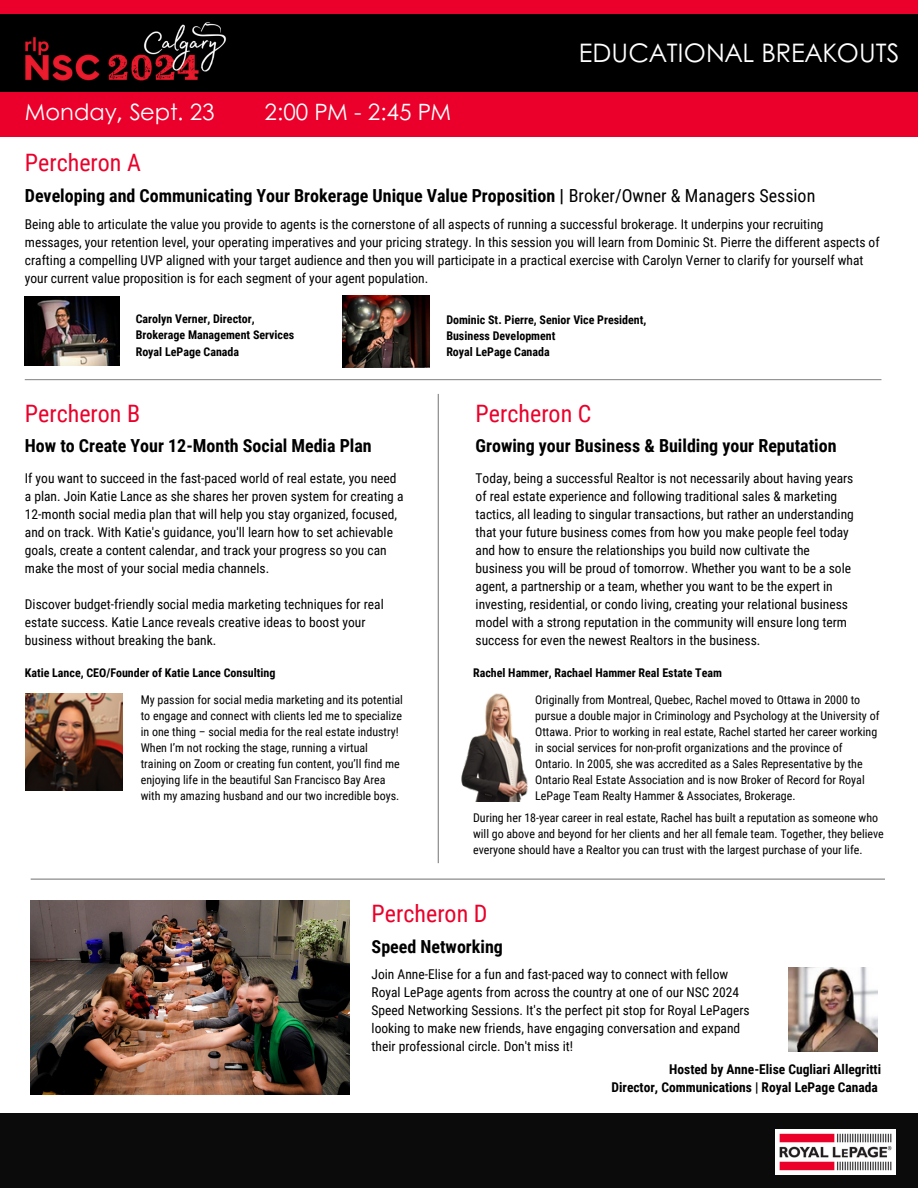
<style>
.page{position:relative;width:918px;height:1188px;background:#fff}
.page>*{position:absolute;margin:0;border:0;box-sizing:border-box;transform-origin:0 0}
.t1{font:25.5px "Century Gothic";color:#fff}
.t2{font:24px "Roboto Condensed";color:#ea002a}
.t3{font:22.5px "Century Gothic";color:#fff}
.t4{font:700 18px "Roboto Condensed";color:#000}
.t5{font:13.5px/18px "Roboto Condensed";color:#000}
.t6{font:700 13.5px/18px "Roboto Condensed";color:#000;text-align:right}
.t7{font:12px/16px "Roboto Condensed";color:#000}
.t8{font:700 12px "Roboto Condensed";color:#000}
.s1{font-weight:400}
</style>
<div class="page">
<div style="left:0;top:0;width:918px;height:136px;background:#ea002a"></div>
<div style="left:0;top:14px;width:918px;height:78px;background:#000"></div>
<hr style="left:25px;top:379px;width:856px;height:1px;background:#000">
<img style="left:25px;top:297px;width:94px;height:68px">
<img style="left:25px;top:693px;width:97px;height:97px">
<img style="left:461px;top:693px;width:67px;height:108px">
<img style="left:789px;top:967px;width:89px;height:85px">
<div style="left:0;top:1113px;width:917px;height:75px;background:#0b0b0b"></div>
<img style="left:775px;top:1129px;width:121px;height:45px">
<img style="left:25px;top:22px;width:202px;height:59px">
<img style="left:31px;top:901px;width:318px;height:193px">
<hr style="left:31px;top:879px;width:854px;height:1px;background:#000">
<hr style="left:438px;top:394px;width:1px;height:469px;background:#000">
<img style="left:342px;top:295px;width:87px;height:72px">
<p class="t3" style="left:25px;top:95px;width:191px">Monday, Sept. 23</p>
<p class="t3" style="left:265px;top:95px;width:188px">2:00 PM - 2:45 PM</p>
<p class="t1" style="left:579px;top:33px;width:322px">EDUCATIONAL BREAKOUTS</p>
<p class="t2" style="left:25px;top:149px;width:118px">Percheron A</p>
<p class="t4" style="left:25px;top:185px;width:792px">Developing and Communicating Your Brokerage Unique Value Proposition | <span class="s1">Broker/Owner &amp; Managers Session</span></p>
<p class="t5" style="left:25px;top:215px;width:856px">Being able to articulate the value you provide to agents is the cornerstone of all aspects of running a successful brokerage. It underpins your recruiting messages, your retention level, your operating imperatives and your pricing strategy. In this session you will learn from Dominic St. Pierre the different aspects of crafting a compelling UVP aligned with your target audience and then you will participate in a practical exercise with Carolyn Verner to clarify for yourself what your current value proposition is for each segment of your agent population.</p>
<h2 class="t8" style="left:446px;top:313px;width:202px">Dominic St. Pierre, Senior Vice President,</h2>
<h4 class="t8" style="left:446px;top:329px;width:111px">Business Development</h4>
<p class="t8" style="left:446px;top:345px;width:105px">Royal LePage Canada</p>
<p class="t8" style="left:136px;top:312px;width:121px">Carolyn Verner, Director,</p>
<p class="t8" style="left:136px;top:328px;width:160px">Brokerage Management Services</p>
<p class="t8" style="left:136px;top:345px;width:105px">Royal LePage Canada</p>
<p class="t2" style="left:25px;top:400px;width:117px">Percheron B</p>
<p class="t4" style="left:25px;top:435px;width:348px">How to Create Your 12-Month Social Media Plan</p>
<h2 class="t5" style="left:25px;top:469px;width:380px">If you want to succeed in the fast-paced world of real estate, you need a plan. Join Katie Lance as she shares her proven system for creating a 12-month social media plan that will help you stay organized, focused, and on track. With Katie's guidance, you'll learn how to set achievable goals, create a content calendar, and track your progress so you can make the most of your social media channels.</h2>
<h4 class="t5" style="left:25px;top:595px;width:360px">Discover budget-friendly social media marketing techniques for real estate success. Katie Lance reveals creative ideas to boost your business without breaking the bank.</h4>
<p class="t8" style="left:25px;top:666px;width:252px">Katie Lance, CEO/Founder of Katie Lance Consulting</p>
<p class="t7" style="left:141px;top:692px;width:264px">My passion for social media marketing and its potential to engage and connect with clients led me to specialize in one thing – social media for the real estate industry!<br>When I’m not rocking the stage, running a virtual training on Zoom or creating fun content, you’ll find me enjoying life in the beautiful San Francisco Bay Area with my amazing husband and our two incredible boys.</p>
<p class="t2" style="left:476px;top:400px;width:117px">Percheron C</p>
<p class="t4" style="left:476px;top:435px;width:362px">Growing your Business &amp; Building your Reputation</p>
<p class="t5" style="left:476px;top:469px;width:380px">Today, being a successful Realtor is not necessarily about having years of real estate experience and following traditional sales &amp; marketing tactics, all leading to singular transactions, but rather an understanding that your future business comes from how you make people feel today and how to ensure the relationships you build now cultivate the business you will be proud of tomorrow. Whether you want to be a sole agent, a partnership or a team, whether you want to be the expert in investing, residential, or condo living, creating your relational business model with a strong reputation in the community will ensure long term success for even the newest Realtors in the business.</p>
<h2 class="t8" style="left:473px;top:666px;width:250px">Rachel Hammer, Rachael Hammer Real Estate Team</h2>
<p class="t7" style="left:535px;top:692px;width:346px">Originally from Montreal, Quebec, Rachel moved to Ottawa in 2000 to pursue a double major in Criminology and Psychology at the University of Ottawa. Prior to working in real estate, Rachel started her career working in social services for non-profit organizations and the province of Ontario. In 2005, she was accredited as a Sales Representative by the Ontario Real Estate Association and is now Broker of Record for Royal LePage Team Realty Hammer &amp; Associates, Brokerage.</p>
<p class="t7" style="left:473px;top:810px;width:412px">During her 18-year career in real estate, Rachel has built a reputation as someone who will go above and beyond for her clients and her all female team. Together, they believe everyone should have a Realtor you can trust with the largest purchase of your life.</p>
<h4 class="t2" style="left:372px;top:900px;width:117px">Percheron D</h4>
<p class="t4" style="left:372px;top:937px;width:133px">Speed Networking</p>
<h6 class="t5" style="left:372px;top:966px;width:380px">Join Anne-Elise for a fun and fast-paced way to connect with fellow Royal LePage agents from across the country at one of our NSC 2024<br>Speed Networking Sessions. It's the perfect pit stop for Royal LePagers looking to make new friends, have engaging conversation and expand their professional circle. Don't miss it!</h6>
<p class="t6" style="left:612px;top:1060px;width:271px">Hosted by Anne-Elise Cugliari Allegritti<br>Director, Communications | Royal LePage Canada</p>
</div>
